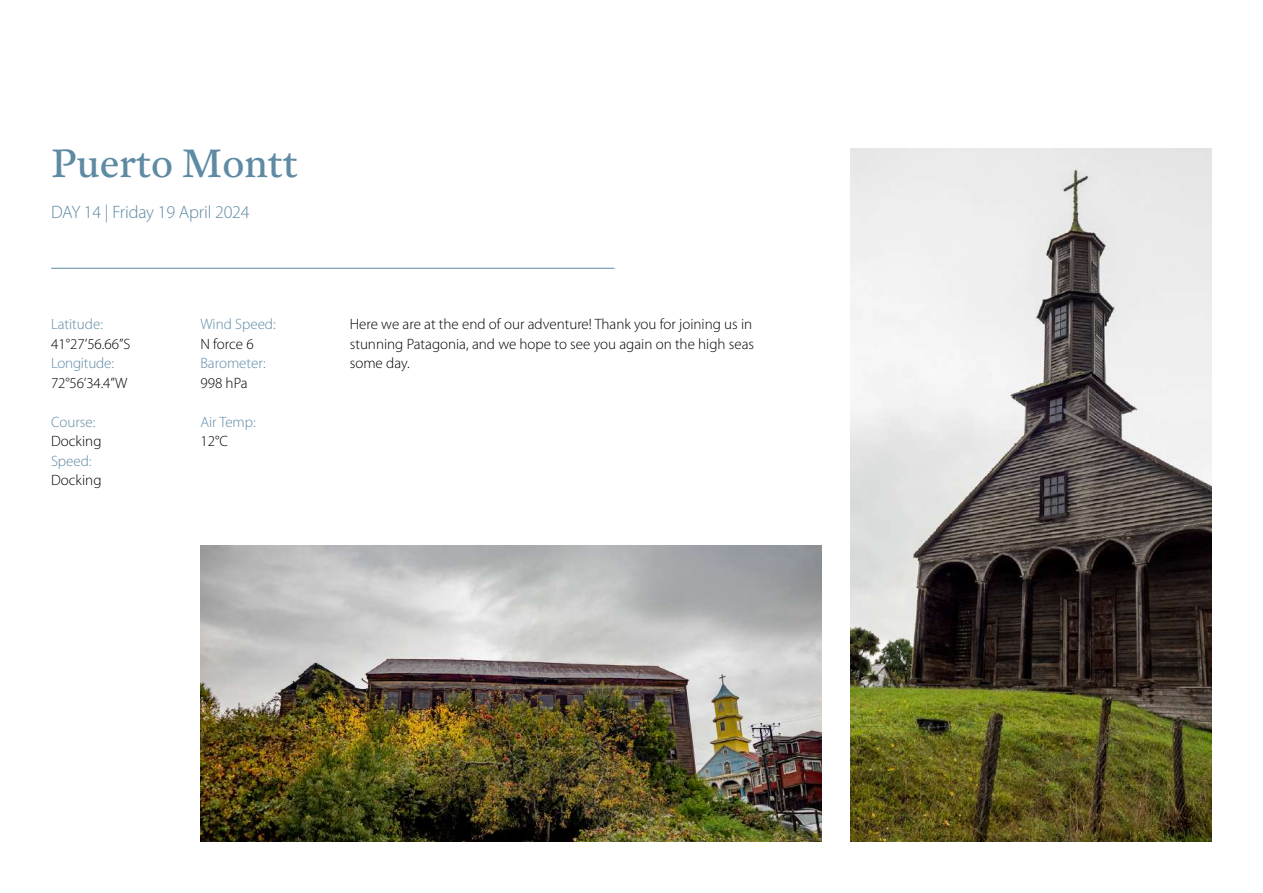
<style>
.page{position:relative;width:1263px;height:893px;background:#fff}
.page>*{position:absolute;margin:0;border:0;box-sizing:border-box;transform-origin:0 0}
.t1{font:39px "Antwerp";color:#5e8aa4}
.t2{font:300 18px "Myriad Pro";letter-spacing:-.01em;color:#5e8aa4}
.t3{font:300 15px/19.5px "Myriad Pro";color:#000}
.t4{font:300 15px "Myriad Pro";color:#5e8aa4}
</style>
<div class="page">
<hr style="left:51px;top:268px;width:563px;height:1px;background:#5e8aa4">
<img style="left:200px;top:546px;width:621px;height:296px">
<img style="left:850px;top:148px;width:362px;height:694px">
<h1 class="t1" style="left:51px;top:137px;width:248px">Puerto Montt</h1>
<p class="t2" style="left:51px;top:202px;width:200px">DAY 14 | Friday 19 April 2024</p>
<p class="t4" style="left:51px;top:316px;width:53px">Latitude:</p>
<p class="t3" style="left:51px;top:334px;width:81px">41°27’56.66”S</p>
<p class="t4" style="left:51px;top:355px;width:64px">Longitude:</p>
<p class="t3" style="left:51px;top:373px;width:78px">72°56’34.4”W</p>
<p class="t4" style="left:51px;top:413px;width:46px">Course:</p>
<p class="t3" style="left:51px;top:432px;width:52px">Docking</p>
<p class="t4" style="left:51px;top:452px;width:42px">Speed:</p>
<p class="t3" style="left:51px;top:471px;width:52px">Docking</p>
<p class="t4" style="left:200px;top:316px;width:77px">Wind Speed:</p>
<p class="t3" style="left:200px;top:334px;width:55px">N force 6</p>
<p class="t4" style="left:200px;top:355px;width:67px">Barometer:</p>
<p class="t3" style="left:200px;top:373px;width:49px">998 hPa</p>
<p class="t4" style="left:200px;top:413px;width:57px">Air Temp:</p>
<p class="t3" style="left:200px;top:432px;width:29px">12°C</p>
<p class="t3" style="left:350px;top:315px;width:406px">Here we are at the end of our adventure! Thank you for joining us in stunning Patagonia, and we hope to see you again on the high seas some day.</p>
</div>
